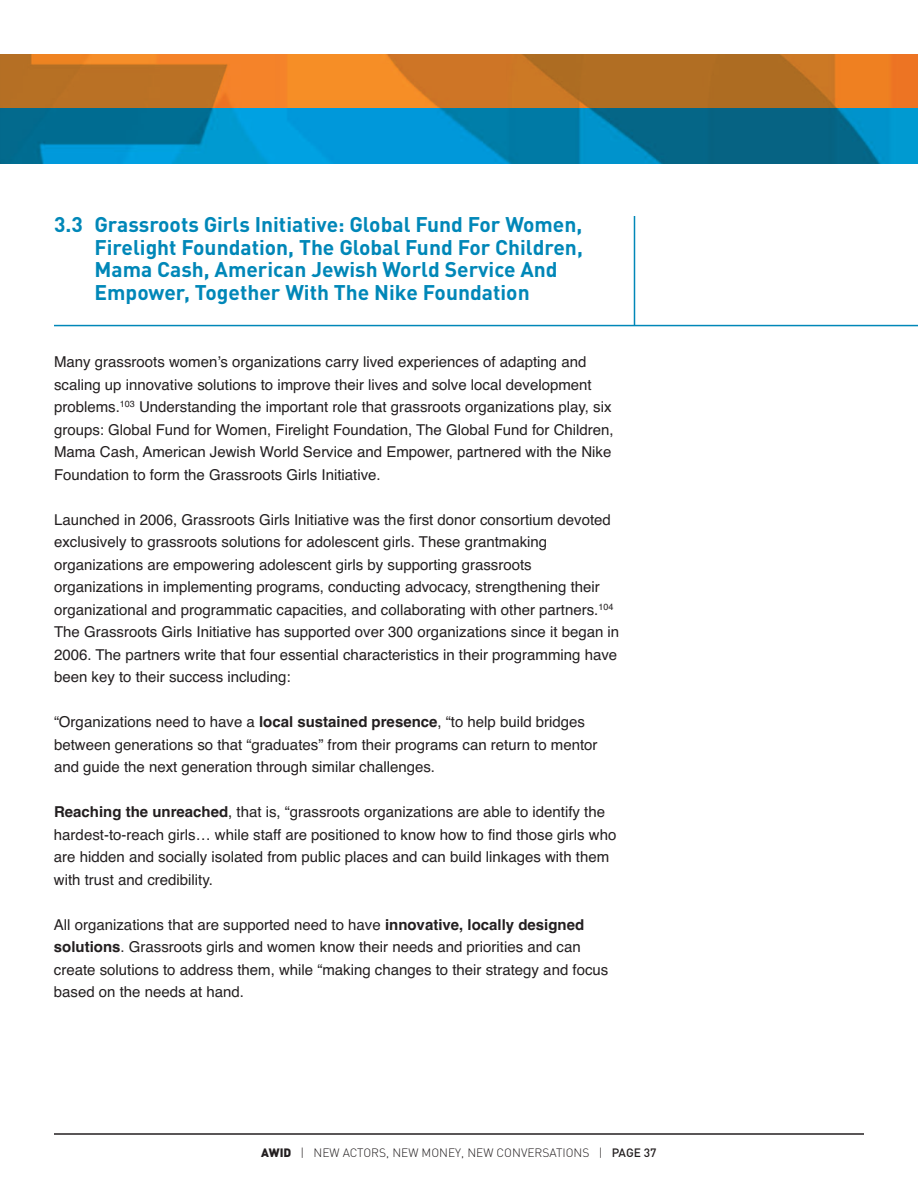
<style>
.page{position:relative;width:918px;height:1188px;background:#fff}
.page>*{position:absolute;margin:0;border:0;box-sizing:border-box;transform-origin:0 0}
.t1{font:700 21px/22.5px "DIN Pro";color:#0087b8}
.t2{font:15px/22.5px "Helvetica";color:#231f20}
.t3{font:300 12px "DIN Pro";color:#231f20}
.s1{font-weight:700}
.s2{font-weight:900}
.s3{font-weight:500}
</style>
<div class="page">
<hr style="left:54px;top:1133px;width:810px;height:2px;background:#231f20">
<img style="left:1px;top:54px;width:917px;height:55px">
<svg style="left:1px;top:109px;width:917px;height:55px;background:#0181b1"></svg>
<hr style="left:54px;top:325px;width:864px;height:1px;background:#0087b8">
<hr style="left:634px;top:216px;width:1px;height:110px;background:#0087b8">
<h1 class="t1" style="left:94px;top:215px;width:490px;text-indent:-40px">3.3 Grassroots Girls Initiative: Global Fund For Women, Firelight Foundation, The Global Fund For Children, Mama Cash, American Jewish World Service And Empower, Together With The Nike Foundation</h1>
<p class="t2" style="left:54px;top:351px;width:561px">Many grassroots women’s organizations carry lived experiences of adapting and scaling up innovative solutions to improve their lives and solve local development problems.<sup>103</sup> Understanding the important role that grassroots organizations play, six groups: Global Fund for Women, Firelight Foundation, The Global Fund for Children, Mama Cash, American Jewish World Service and Empower, partnered with the Nike Foundation to form the Grassroots Girls Initiative.</p>
<p class="t2" style="left:54px;top:508px;width:567px">Launched in 2006, Grassroots Girls Initiative was the first donor consortium devoted exclusively to grassroots solutions for adolescent girls. These grantmaking organizations are empowering adolescent girls by supporting grassroots organizations in implementing programs, conducting advocacy, strengthening their organizational and programmatic capacities, and collaborating with other partners.<sup>104<br></sup>The Grassroots Girls Initiative has supported over 300 organizations since it began in 2006. The partners write that four essential characteristics in their programming have been key to their success including:</p>
<p class="t2" style="left:54px;top:711px;width:545px">“Organizations need to have a <span class="s1">local sustained presence</span>, “to help build bridges between generations so that “graduates” from their programs can return to mentor and guide the next generation through similar challenges.</p>
<p class="t2" style="left:54px;top:801px;width:564px"><span class="s1">Reaching the unreached</span>, that is, “grassroots organizations are able to identify the hardest-to-reach girls… while staff are positioned to know how to find those girls who are hidden and socially isolated from public places and can build linkages with them with trust and credibility.</p>
<p class="t2" style="left:54px;top:913px;width:556px">All organizations that are supported need to have <span class="s1">innovative, locally designed solutions</span>. Grassroots girls and women know their needs and priorities and can create solutions to address them, while “making changes to their strategy and focus based on the needs at hand.</p>
<p class="t3" style="left:261px;top:1148px;width:397px"><span class="s2">AWID</span> | NEW ACTORS, NEW MONEY, NEW CONVERSATIONS | <span class="s3">PAGE 37</span></p>
</div>
